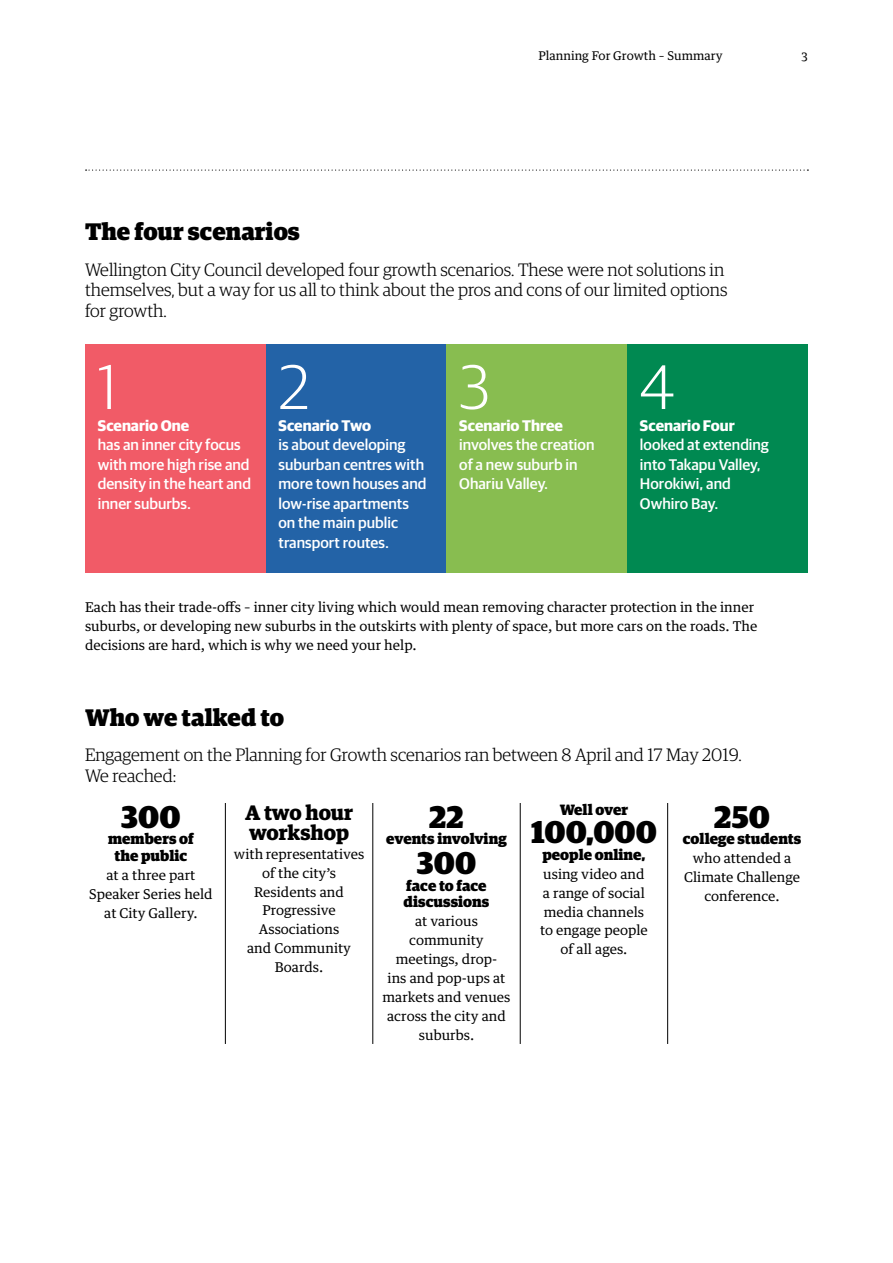
<style>
.page{position:relative;width:893px;height:1263px;background:#fff}
.page>*{position:absolute;margin:0;border:0;box-sizing:border-box;transform-origin:0 0}
.Body1{font:300 63px "Guardian Sans";color:#fff}
.Body1-2{font:900 31.5px "Guardian Egyp";color:#000}
.Sub1{font:900 24px "Guardian Egyp";color:#000}
.Body1-3{font:700 21px/20.2px "Guardian Egyp";color:#000}
.Intro_2{font:300 18px/20.7px "Guardian Egyp";color:#000}
.Body1-4{font:500 15.45px/19.5px "Guardian Sans";color:#fff}
.Body1-5{font:900 15px/16.5px "Guardian Egyp";color:#000;text-align:center}
.Body1-6{font:13.5px/18.9px "Guardian Text Egyp";color:#000;text-align:center}
.t1{font:12px "Guardian Text Egyp";color:#000}
.s1{font-weight:700}
</style>
<div class="page">
<svg style="left:86px;top:170px;width:722px;height:1px"></svg>
<div style="left:85px;top:344px;width:181px;height:229px;background:#f15b67"></div>
<div style="left:266px;top:344px;width:180px;height:229px;background:#2363a7"></div>
<div style="left:446px;top:344px;width:181px;height:229px;background:#88bd50"></div>
<div style="left:627px;top:344px;width:181px;height:229px;background:#008951"></div>
<hr style="left:225px;top:803px;width:1px;height:241px;background:#000">
<hr style="left:373px;top:803px;width:1px;height:241px;background:#000">
<hr style="left:520px;top:803px;width:1px;height:241px;background:#000">
<hr style="left:667px;top:803px;width:1px;height:241px;background:#000">
<p class="t1" style="left:538px;top:46px;width:186px">Planning For Growth – Summary</p>
<p class="t1" style="left:802px;top:46px;width:8px">3</p>
<p class="Sub1" style="left:85px;top:213px;width:216px">The four scenarios</p>
<p class="Intro_2" style="left:85px;top:258px;width:644px">Wellington City Council developed four growth scenarios. These were not solutions in themselves, but a way for us all to think about the pros and cons of our limited options for growth.</p>
<p class="Body1" style="left:98px;top:344px;width:21px">1</p>
<p class="Body1-4" style="left:98px;top:414px;width:155px"><span class="s1">Scenario One<br></span>has an inner city focus with more high rise and density in the heart and inner suburbs.</p>
<p class="Body1" style="left:279px;top:344px;width:33px">2</p>
<p class="Body1-4" style="left:279px;top:414px;width:149px"><span class="s1">Scenario Two<br></span>is about developing suburban centres with more town houses and low-rise apartments on the main public transport routes.</p>
<p class="Body1" style="left:459px;top:344px;width:32px">3</p>
<p class="Body1-4" style="left:459px;top:414px;width:137px"><span class="s1">Scenario Three </span>involves the creation of a new suburb in<br>Ohariu Valley.</p>
<p class="Body1" style="left:640px;top:344px;width:36px">4</p>
<p class="Body1-4" style="left:640px;top:414px;width:130px"><span class="s1">Scenario Four </span>looked at extending into Takapu Valley,<br>Horokiwi, and<br>Owhiro Bay.</p>
<p class="Body1-6" style="left:85px;top:597px;width:674px;text-align:left">Each has their trade-offs – inner city living which would mean removing character protection in the inner suburbs, or developing new suburbs in the outskirts with plenty of space, but more cars on the roads. The decisions are hard, which is why we need your help.</p>
<p class="Sub1" style="left:85px;top:698px;width:201px">Who we talked to</p>
<p class="Intro_2" style="left:85px;top:744px;width:658px">Engagement on the Planning for Growth scenarios ran between 8 April and 17 May 2019.<br>We reached:</p>
<p class="Body1-2" style="left:121px;top:792px;width:61px">300</p>
<p class="Body1-5" style="left:108px;top:829px;width:87px">members of the public</p>
<p class="Body1-6" style="left:89px;top:864px;width:125px">at a three part<br>Speaker Series held at City Gallery.</p>
<p class="Body1-5" style="left:560px;top:800px;width:70px">Well over</p>
<p class="Body1-2" style="left:531px;top:807px;width:127px">100,000</p>
<p class="Body1-5" style="left:542px;top:845px;width:105px">people online,</p>
<p class="Body1-6" style="left:540px;top:863px;width:109px">using video and a range of social media channels to engage people of all ages.</p>
<p class="Body1-3" style="left:245px;top:800px;width:110px">A two hour workshop</p>
<p class="Body1-6" style="left:234px;top:843px;width:132px">with representatives of the city’s<br>Residents and<br>Progressive<br>Associations<br>and Community<br>Boards.</p>
<p class="Body1-2" style="left:714px;top:792px;width:57px">250</p>
<p class="Body1-5" style="left:683px;top:829px;width:120px">college students</p>
<p class="Body1-6" style="left:684px;top:848px;width:117px">who attended a<br>Climate Challenge conference.</p>
<p class="Body1-2" style="left:429px;top:792px;width:36px">22</p>
<p class="Body1-5" style="left:386px;top:829px;width:122px">events involving</p>
<p class="Body1-2" style="left:417px;top:839px;width:61px">300</p>
<p class="Body1-5" style="left:404px;top:876px;width:87px;text-align:left">face to face discussions</p>
<p class="Body1-6" style="left:382px;top:911px;width:130px">at various community meetings, drop-<br>ins and pop-ups at markets and venues across the city and suburbs.</p>
</div>
